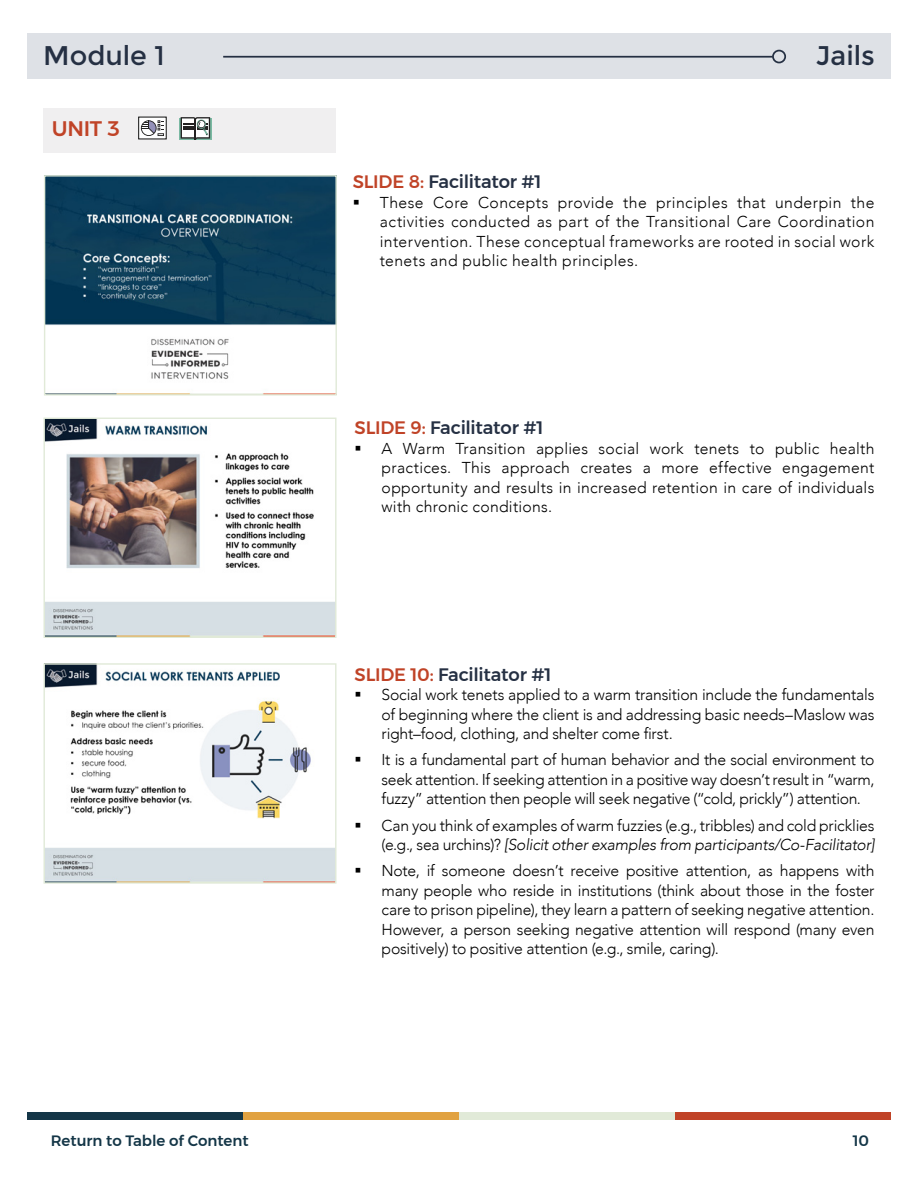
<style>
.page{position:relative;width:918px;height:1188px;background:#fff}
.page>*{position:absolute;margin:0;border:0;box-sizing:border-box;transform-origin:0 0}
.t1{font:27px "Montserrat";color:#253043}
.t2{font:500 21px "Montserrat";color:#c04327}
.t3{font:500 18px "Montserrat";letter-spacing:-.015em;color:#253043}
.t4{font:300 15.75px/19.5px "Avenir";letter-spacing:-.01em;color:#000;text-align:justify}
.t5{font:500 15px "Montserrat";letter-spacing:-.005em;color:#143647}
.s1{color:#c04327}
.s2{font-style:italic}
</style>
<div class="page">
<div style="left:27px;top:33px;width:864px;height:45px;background:#dee1e6"></div>
<hr style="left:223px;top:56px;width:550px;height:2px;background:#253043">
<div style="left:772px;top:50px;width:14px;height:13px;border:2px solid #253043;border-radius:50%"></div>
<div style="left:27px;top:1112px;width:216px;height:8px;background:#143647"></div>
<div style="left:243px;top:1112px;width:216px;height:8px;background:#e1a241"></div>
<div style="left:459px;top:1112px;width:216px;height:8px;background:#e1ead8"></div>
<div style="left:675px;top:1112px;width:216px;height:8px;background:#c04327"></div>
<img style="left:46px;top:177px;width:289px;height:217px">
<div style="left:44px;top:175px;width:293px;height:221px;border:1px solid #e1ead8"></div>
<img style="left:46px;top:420px;width:289px;height:216px">
<div style="left:44px;top:418px;width:293px;height:220px;border:1px solid #e1ead8"></div>
<img style="left:46px;top:665px;width:289px;height:217px">
<div style="left:44px;top:663px;width:293px;height:221px;border:1px solid #e1ead8"></div>
<div style="left:44px;top:108px;width:292px;height:44px;background:#f0eff0"></div>
<div style="left:139px;top:117px;width:27px;height:22px;background:#fff"></div>
<svg style="left:141px;top:120px;width:23px;height:16px"></svg>
<div style="left:179px;top:118px;width:32px;height:22px;background:#597f72"></div>
<svg style="left:181px;top:117px;width:29px;height:23px"></svg>
<h1 class="t1" style="left:43px;top:39px;width:123px">Module 1</h1>
<h1 class="t1" style="left:816px;top:39px;width:60px">Jails</h1>
<p class="t2" style="left:52px;top:112px;width:70px">UNIT 3</p>
<p class="t3" style="left:353px;top:168px;width:190px"><span class="s1">SLIDE 8:</span> Facilitator #1</p>
<p class="t4" style="left:380px;top:192px;width:496px;text-indent:-27px">▪ These Core Concepts provide the principles that underpin the activities conducted as part of the Transitional Care Coordination intervention. These conceptual frameworks are rooted in social work tenets and public health principles.</p>
<p class="t3" style="left:355px;top:414px;width:190px"><span class="s1">SLIDE 9:</span> Facilitator #1</p>
<p class="t4" style="left:382px;top:438px;width:494px;text-indent:-27px">▪ A Warm Transition applies social work tenets to public health practices. This approach creates a more effective engagement opportunity and results in increased retention in care of individuals with chronic conditions.</p>
<p class="t3" style="left:355px;top:660px;width:198px"><span class="s1">SLIDE 10:</span> Facilitator #1</p>
<p class="t4" style="left:382px;top:685px;width:494px;text-indent:-27px">▪ Social work tenets applied to a warm transition include the fundamentals of beginning where the client is and addressing basic needs–Maslow was right–food, clothing, and shelter come first.</p>
<p class="t4" style="left:382px;top:750px;width:494px;text-indent:-27px">▪ It is a fundamental part of human behavior and the social environment to seek attention. If seeking attention in a positive way doesn’t result in “warm, fuzzy” attention then people will seek negative (“cold, prickly”) attention.</p>
<p class="t4" style="left:355px;top:816px;width:521px;text-align:right">▪ Can you think of examples of warm fuzzies (e.g., tribbles) and cold pricklies (e.g., sea urchins)? <span class="s2">[Solicit other examples from participants/Co-Facilitator]</span></p>
<p class="t4" style="left:382px;top:861px;width:494px;text-indent:-27px">▪ Note, if someone doesn’t receive positive attention, as happens with many people who reside in institutions (think about those in the foster care to prison pipeline), they learn a pattern of seeking negative attention.<br>However, a person seeking negative attention will respond (many even positively) to positive attention (e.g., smile, caring).</p>
<p class="t5" style="left:51px;top:1129px;width:199px">Return to Table of Content</p>
<p class="t5" style="left:853px;top:1129px;width:18px">10</p>
</div>
